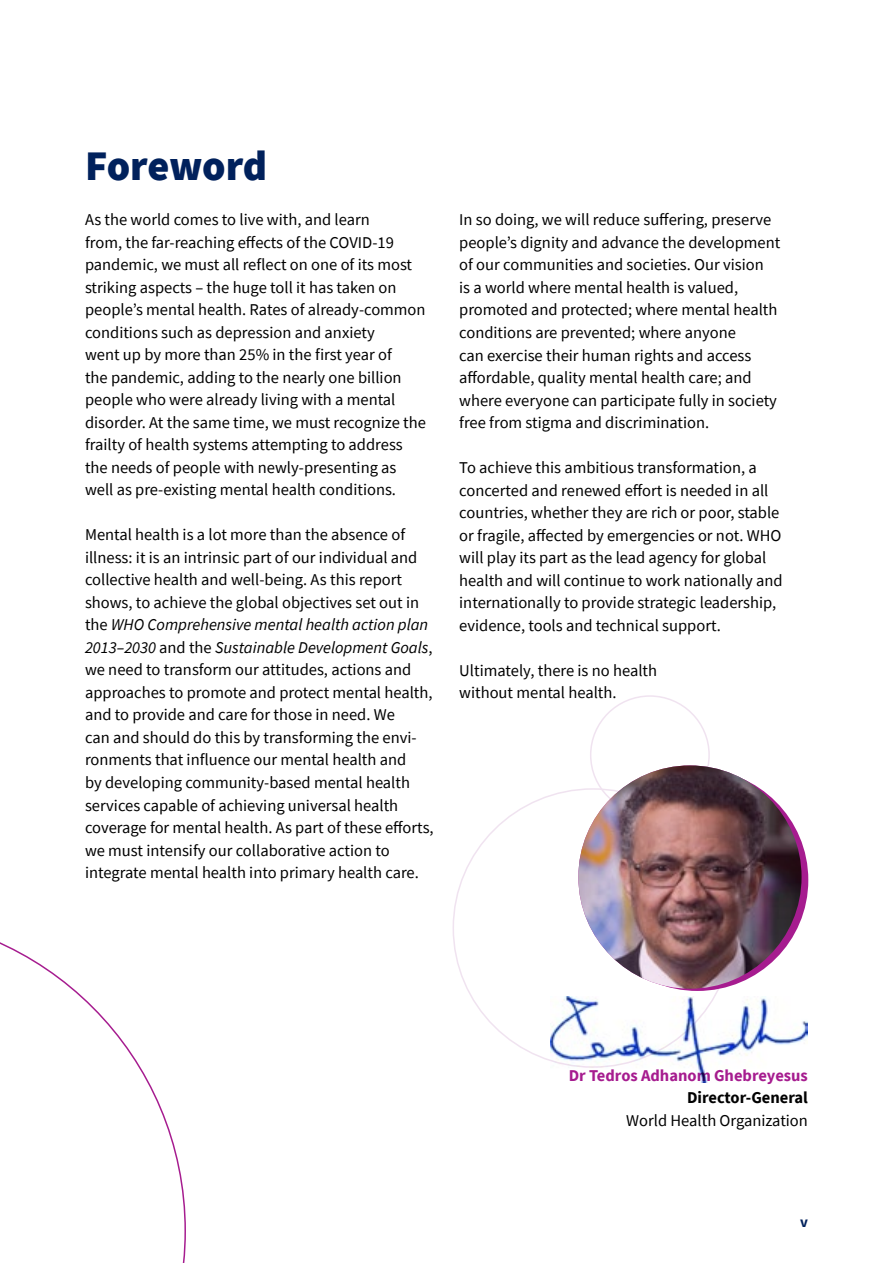
<style>
.page{position:relative;width:893px;height:1263px;background:#fff}
.page>*{position:absolute;margin:0;border:0;box-sizing:border-box;transform-origin:0 0}
.t1{font:900 42px "Source Sans Pro";letter-spacing:-.01em;color:#00215c}
.t2{font:16.5px/22.5px "Source Sans Pro";color:#000}
.t3{font:700 16.5px "Source Sans Pro";color:#a61c8f}
.t4{font:700 16.5px "Source Sans Pro";color:#000}
.t5{font:700 15px "Source Sans Pro";color:#00215c}
.s1{font-style:italic}
</style>
<div class="page">
<img style="left:578px;top:765px;width:223px;height:224px">
<img style="left:550px;top:997px;width:258px;height:85px">
<svg style="left:0;top:942px;width:186px;height:321px"></svg>
<h1 class="t1" style="left:85px;top:137px;width:184px">Foreword</h1>
<p class="t2" style="left:85px;top:208px;width:342px">As the world comes to live with, and learn<br>from, the far-reaching effects of the COVID-19 pandemic, we must all reflect on one of its most striking aspects – the huge toll it has taken on people’s mental health. Rates of already-common conditions such as depression and anxiety<br>went up by more than 25% in the first year of<br>the pandemic, adding to the nearly one billion people who were already living with a mental disorder. At the same time, we must recognize the frailty of health systems attempting to address the needs of people with newly-presenting as well as pre-existing mental health conditions.</p>
<p class="t2" style="left:85px;top:524px;width:350px">Mental health is a lot more than the absence of illness: it is an intrinsic part of our individual and collective health and well-being. As this report shows, to achieve the global objectives set out in the <span class="s1">WHO Comprehensive mental health action plan 2013–2030</span> and the <span class="s1">Sustainable Development Goals</span>, we need to transform our attitudes, actions and approaches to promote and protect mental health, and to provide and care for those in need. We<br>can and should do this by transforming the envi&shy;ronments that influence our mental health and<br>by developing community-based mental health services capable of achieving universal health coverage for mental health. As part of these efforts, we must intensify our collaborative action to integrate mental health into primary health care.</p>
<p class="t2" style="left:459px;top:209px;width:323px">In so doing, we will reduce suffering, preserve people’s dignity and advance the development of our communities and societies. Our vision<br>is a world where mental health is valued, promoted and protected; where mental health conditions are prevented; where anyone<br>can exercise their human rights and access affordable, quality mental health care; and where everyone can participate fully in society free from stigma and discrimination.</p>
<p class="t2" style="left:459px;top:456px;width:325px">To achieve this ambitious transformation, a concerted and renewed effort is needed in all countries, whether they are rich or poor, stable or fragile, affected by emergencies or not. WHO will play its part as the lead agency for global health and will continue to work nationally and internationally to provide strategic leadership, evidence, tools and technical support.</p>
<p class="t2" style="left:459px;top:659px;width:199px">Ultimately, there is no health without mental health.</p>
<p class="t3" style="left:569px;top:1064px;width:241px">Dr Tedros Adhanom Ghebreyesus</p>
<p class="t4" style="left:687px;top:1086px;width:122px">Director-General</p>
<p class="t2" style="left:626px;top:1109px;width:183px">World Health Organization</p>
<p class="t5" style="left:800px;top:1211px;width:9px">v</p>
</div>
